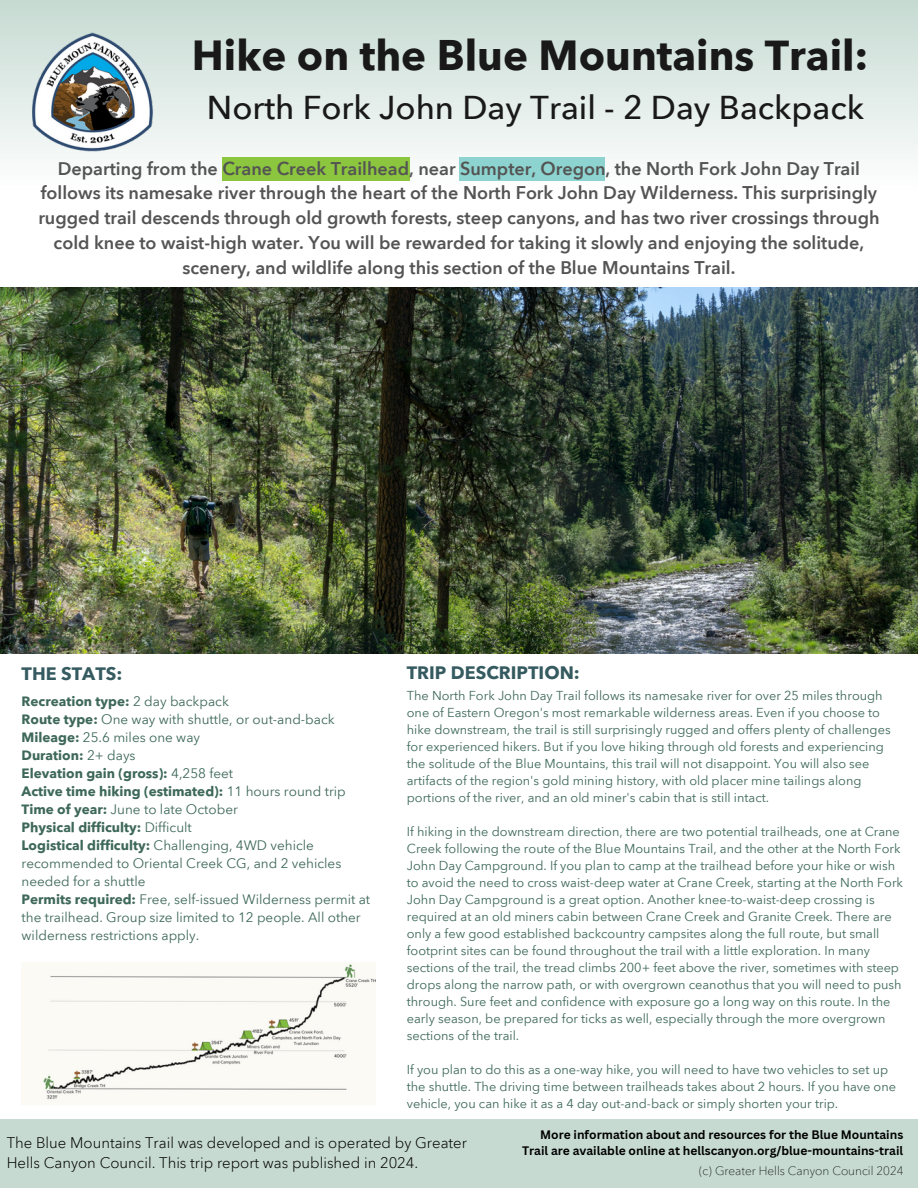
<style>
.page{position:relative;width:918px;height:1188px;background:#fff}
.page>*{position:absolute;margin:0;border:0;box-sizing:border-box;transform-origin:0 0}
.t1{font:700 42px "Avenir Next Arabic";color:#191919}
.t2{font:500 33px "Avenir Next Arabic";color:#191919}
.t3{font:600 18px/24.8px "Avenir Next Arabic";color:#545454;text-align:center}
.t4{font:700 18px "Avenir Next Arabic";color:#355b60}
.t5{font:300 15px/20.2px "Avenir Next Arabic";color:#000}
.t6{font:13.5px/18px "Avenir Next Arabic";color:#3e685a}
.t7{font:12.75px/17px "Avenir Next Arabic";color:#3e685a}
.t8{font:700 12px/16px "Canva Sans";color:#000;text-align:right}
.t9{font:100 12px "Avenir Next Arabic";color:#000}
.s1{font-weight:700}
</style>
<div class="page">
<div style="left:0;top:0;width:918px;height:191px;background:linear-gradient(to bottom,#c6dad2,#feffff)"></div>
<img style="left:7px;top:17px;width:170px;height:150px">
<div style="left:0;top:1120px;width:918px;height:68px;background:#c6dad2"></div>
<div style="left:459px;top:157px;width:146px;height:24px;background:#8dd3cf"></div>
<div style="left:222px;top:157px;width:188px;height:24px;background:#8cc63e"></div>
<img style="left:0;top:287px;width:918px;height:366px">
<img style="left:41px;top:962px;width:335px;height:139px">
<h2 class="t1" style="left:192px;top:31px;width:678px">Hike on the Blue Mountains Trail:</h2>
<h2 class="t2" style="left:207px;top:89px;width:659px">North Fork John Day Trail - 2 Day Backpack</h2>
<p class="t3" style="left:38px;top:156px;width:843px">Departing from the Crane Creek Trailhead, near Sumpter, Oregon, the North Fork John Day Trail follows its namesake river through the heart of the North Fork John Day Wilderness. This surprisingly rugged trail descends through old growth forests, steep canyons, and has two river crossings through cold knee to waist-high water. You will be rewarded for taking it slowly and enjoying the solitude, scenery, and wildlife along this section of the Blue Mountains Trail.</p>
<h5 class="t4" style="left:22px;top:663px;width:102px">THE STATS:</h5>
<h4 class="t6" style="left:22px;top:693px;width:350px"><span class="s1">Recreation type:</span> 2 day backpack<br><span class="s1">Route type:</span> One way with shuttle, or out-and-back <span class="s1">Mileage:</span> 25.6 miles one way<br><span class="s1">Duration:</span> 2+ days<br><span class="s1">Elevation gain (gross):</span> 4,258 feet<br><span class="s1">Active time hiking (estimated):</span> 11 hours round trip <span class="s1">Time of year:</span> June to late October<br><span class="s1">Physical difficulty:</span> Difficult<br><span class="s1">Logistical difficulty:</span> Challenging, 4WD vehicle recommended to Oriental Creek CG, and 2 vehicles needed for a shuttle<br><span class="s1">Permits required:</span> Free, self-issued Wilderness permit at the trailhead. Group size limited to 12 people. All other wilderness restrictions apply.</h4>
<p class="t4" style="left:407px;top:662px;width:175px">TRIP DESCRIPTION:</p>
<p class="t7" style="left:407px;top:687px;width:485px">The North Fork John Day Trail follows its namesake river for over 25 miles through one of Eastern Oregon's most remarkable wilderness areas. Even if you choose to hike downstream, the trail is still surprisingly rugged and offers plenty of challenges for experienced hikers. But if you love hiking through old forests and experiencing the solitude of the Blue Mountains, this trail will not disappoint. You will also see artifacts of the region's gold mining history, with old placer mine tailings along portions of the river, and an old miner's cabin that is still intact.</p>
<p class="t7" style="left:407px;top:823px;width:498px">If hiking in the downstream direction, there are two potential trailheads, one at Crane Creek following the route of the Blue Mountains Trail, and the other at the North Fork John Day Campground. If you plan to camp at the trailhead before your hike or wish to avoid the need to cross waist-deep water at Crane Creek, starting at the North Fork John Day Campground is a great option. Another knee-to-waist-deep crossing is required at an old miners cabin between Crane Creek and Granite Creek. There are only a few good established backcountry campsites along the full route, but small footprint sites can be found throughout the trail with a little exploration. In many sections of the trail, the tread climbs 200+ feet above the river, sometimes with steep drops along the narrow path, or with overgrown ceanothus that you will need to push through. Sure feet and confidence with exposure go a long way on this route. In the early season, be prepared for ticks as well, especially through the more overgrown sections of the trail.</p>
<p class="t7" style="left:407px;top:1061px;width:491px">If you plan to do this as a one-way hike, you will need to have two vehicles to set up the shuttle. The driving time between trailheads takes about 2 hours. If you have one vehicle, you can hike it as a 4 day out-and-back or simply shorten your trip.</p>
<h4 class="t5" style="left:7px;top:1133px;width:462px">The Blue Mountains Trail was developed and is operated by Greater<br>Hells Canyon Council. This trip report was published in 2024.</h4>
<h2 class="t8" style="left:522px;top:1126px;width:383px">More information about and resources for the Blue Mountains<br>Trail are available online at hellscanyon.org/blue-mountains-trail</h2>
<p class="t9" style="left:699px;top:1164px;width:206px">(c) Greater Hells Canyon Council 2024</p>
</div>
